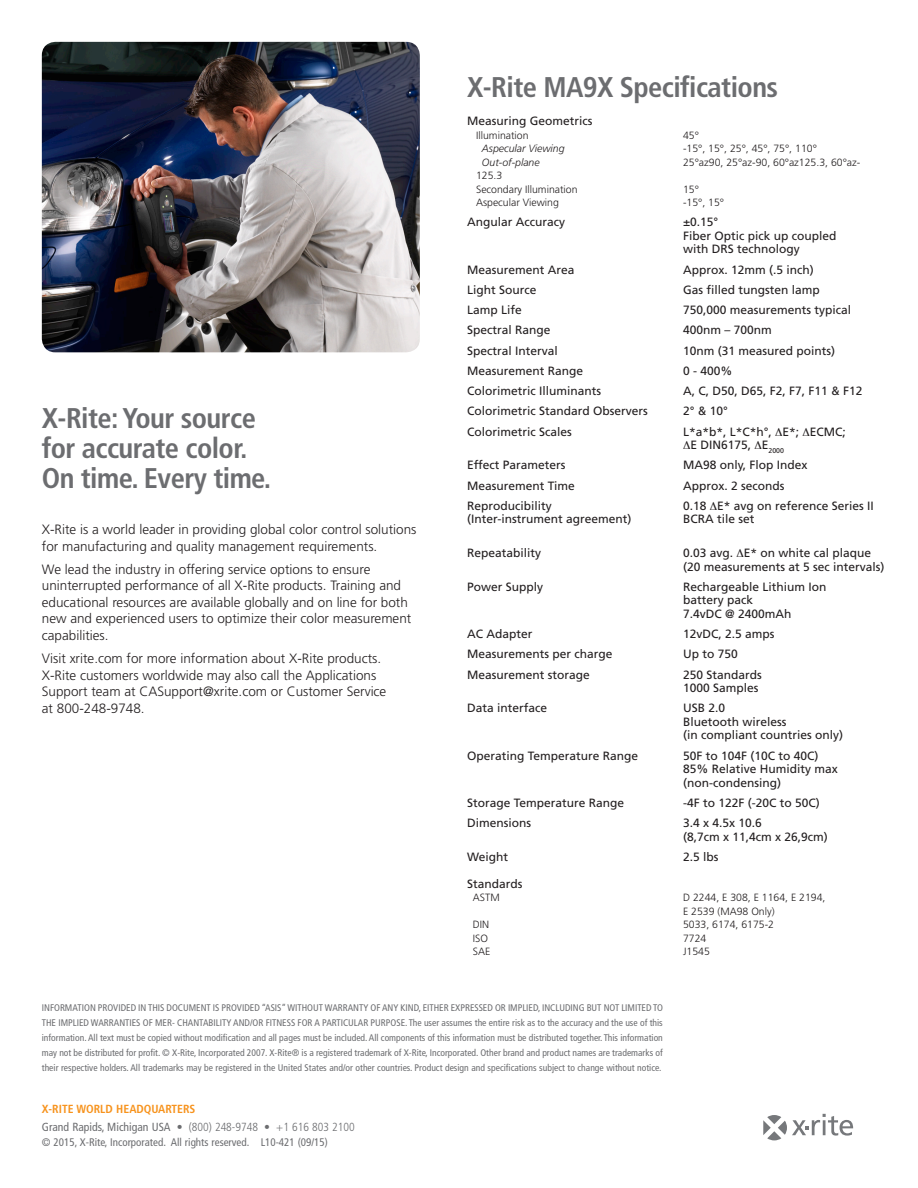
<style>
.page{position:relative;width:918px;height:1188px;background:#fff}
.page>*{position:absolute;margin:0;border:0;box-sizing:border-box;transform-origin:0 0}
.t1{font:700 condensed 28.5px/30px "Frutiger";letter-spacing:-.02em;color:#6c6d70}
.Text{font:300 13.5px/16.5px "Frutiger";color:#231f20}
.SpecSub{font:12px/13.5px "Frutiger";color:#231f20}
.contacts{font:condensed 11.7px "Frutiger";color:#6c6d70}
.contacts-2{font:700 condensed 11.7px "Frutiger";color:#f7931d}
.t2{font:condensed 10.95px "Frutiger";color:#6c6d70}
.SpecBullet{font:300 10.5px "Frutiger";color:#231f20}
.SpecSub-2{font:300 10.5px/13.5px "Frutiger";color:#231f20}
.SpecBullet-2{font:italic 300 10.5px "Frutiger";color:#231f20}
.t3{font:condensed 9.6px/15px "Frutiger";color:#6c6d70;text-align:justify}
.s1{font-weight:300}
</style>
<div class="page">
<img style="left:42px;top:42px;width:378px;height:310px">
<svg style="left:763px;top:1114px;width:90px;height:26px"></svg>
<p class="t1" style="left:42px;top:403px;width:231px">X-Rite: Your source for accurate color.<br>On time. Every time.</p>
<p class="Text" style="left:42px;top:522px;width:376px">X-Rite is a world leader in providing global color control solutions for manufacturing and quality management requirements.</p>
<p class="Text" style="left:42px;top:561px;width:371px">We lead the industry in offering service options to ensure uninterrupted performance of all X-Rite products. Training and educational resources are available globally and on line for both new and experienced users to optimize their color measurement capabilities.</p>
<p class="Text" style="left:42px;top:651px;width:346px">Visit xrite.com for more information about X-Rite products.<br>X-Rite customers worldwide may also call the Applications Support team at CASupport@xrite.com or Customer Service at 800-248-9748.</p>
<p class="t1" style="left:467px;top:72px;width:313px">X-Rite MA9X Specifications</p>
<p class="SpecSub" style="left:467px;top:114px;width:127px">Measuring Geometrics</p>
<p class="SpecBullet" style="left:476px;top:129px;width:54px">Illumination</p>
<p class="SpecBullet" style="left:683px;top:129px;width:17px">45°</p>
<p class="SpecBullet-2" style="left:482px;top:142px;width:84px">Aspecular Viewing</p>
<p class="SpecBullet" style="left:683px;top:143px;width:135px">-15°, 15°, 25°, 45°, 75°, 110°</p>
<p class="SpecBullet-2" style="left:482px;top:156px;width:59px">Out-of-plane</p>
<p class="SpecBullet" style="left:683px;top:156px;width:179px">25°az90, 25°az-90, 60°az125.3, 60°az-</p>
<p class="SpecBullet" style="left:476px;top:170px;width:28px">125.3</p>
<p class="SpecBullet" style="left:476px;top:183px;width:103px">Secondary Illumination</p>
<p class="SpecBullet" style="left:683px;top:183px;width:17px">15°</p>
<p class="SpecBullet" style="left:476px;top:197px;width:84px">Aspecular Viewing</p>
<p class="SpecBullet" style="left:683px;top:197px;width:43px">-15°, 15°</p>
<p class="SpecSub" style="left:467px;top:215px;width:99px">Angular Accuracy</p>
<p class="SpecSub" style="left:683px;top:215px;width:155px">±0.15°<br>Fiber Optic pick up coupled with DRS technology</p>
<p class="SpecSub" style="left:467px;top:263px;width:109px">Measurement Area</p>
<p class="SpecSub" style="left:683px;top:263px;width:132px">Approx. 12mm (.5 inch)</p>
<p class="SpecSub" style="left:467px;top:283px;width:71px">Light Source</p>
<p class="SpecSub" style="left:683px;top:283px;width:138px">Gas filled tungsten lamp</p>
<p class="SpecSub" style="left:467px;top:303px;width:56px">Lamp Life</p>
<p class="SpecSub" style="left:683px;top:303px;width:170px">750,000 measurements typical</p>
<p class="SpecSub" style="left:467px;top:323px;width:85px">Spectral Range</p>
<p class="SpecSub" style="left:683px;top:323px;width:90px">400nm – 700nm</p>
<p class="SpecSub" style="left:467px;top:344px;width:92px">Spectral Interval</p>
<p class="SpecSub" style="left:683px;top:344px;width:154px">10nm (31 measured points)</p>
<p class="SpecSub" style="left:467px;top:364px;width:118px">Measurement Range</p>
<p class="SpecSub" style="left:683px;top:364px;width:51px">0 - 400%</p>
<p class="SpecSub" style="left:467px;top:384px;width:136px">Colorimetric Illuminants</p>
<p class="SpecSub" style="left:683px;top:384px;width:181px">A, C, D50, D65, F2, F7, F11 &amp; F12</p>
<p class="SpecSub" style="left:467px;top:404px;width:182px">Colorimetric Standard Observers</p>
<p class="SpecSub" style="left:683px;top:404px;width:46px">2° &amp; 10°</p>
<p class="SpecSub" style="left:467px;top:425px;width:106px">Colorimetric Scales</p>
<p class="SpecSub" style="left:683px;top:425px;width:164px">L*a*b*, L*C*h°, ∆E*; ∆ECMC; ∆E DIN6175, ∆E<sub>2000</sub></p>
<p class="SpecSub" style="left:467px;top:458px;width:100px">Effect Parameters</p>
<p class="SpecSub" style="left:683px;top:458px;width:126px">MA98 only, Flop Index</p>
<p class="SpecSub" style="left:467px;top:479px;width:109px">Measurement Time</p>
<p class="SpecSub" style="left:683px;top:479px;width:103px">Approx. 2 seconds</p>
<p class="SpecSub" style="left:467px;top:499px;width:86px">Reproducibility</p>
<p class="SpecSub" style="left:683px;top:499px;width:192px">0.18 ∆E* avg on reference Series II</p>
<p class="SpecSub" style="left:467px;top:512px;width:166px">(Inter-instrument agreement)</p>
<p class="SpecSub" style="left:683px;top:512px;width:73px">BCRA tile set</p>
<p class="SpecSub" style="left:467px;top:546px;width:76px">Repeatability</p>
<p class="SpecSub" style="left:683px;top:546px;width:203px">0.03 avg. ∆E* on white cal plaque (20 measurements at 5 sec intervals)</p>
<p class="SpecSub" style="left:467px;top:580px;width:78px">Power Supply</p>
<p class="SpecSub" style="left:683px;top:580px;width:145px">Rechargeable Lithium Ion battery pack<br>7.4vDC @ 2400mAh</p>
<p class="SpecSub" style="left:467px;top:627px;width:67px">AC Adapter</p>
<p class="SpecSub" style="left:683px;top:627px;width:93px">12vDC, 2.5 amps</p>
<p class="SpecSub" style="left:467px;top:647px;width:147px">Measurements per charge</p>
<p class="SpecSub" style="left:683px;top:647px;width:56px">Up to 750</p>
<p class="SpecSub" style="left:467px;top:668px;width:124px">Measurement storage</p>
<p class="SpecSub" style="left:683px;top:668px;width:80px">250 Standards<br>1000 Samples</p>
<p class="SpecSub" style="left:467px;top:701px;width:82px">Data interface</p>
<p class="SpecSub" style="left:683px;top:701px;width:162px">USB 2.0<br>Bluetooth wireless<br>(in compliant countries only)</p>
<p class="SpecSub" style="left:467px;top:749px;width:173px">Operating Temperature Range</p>
<p class="SpecSub" style="left:683px;top:749px;width:156px">50F to 104F (10C to 40C)<br>85% Relative Humidity max (non-condensing)</p>
<p class="SpecSub" style="left:467px;top:796px;width:159px">Storage Temperature Range</p>
<p class="SpecSub" style="left:683px;top:796px;width:138px">-4F to 122F (-20C to 50C)</p>
<p class="SpecSub" style="left:467px;top:816px;width:66px">Dimensions</p>
<p class="SpecSub" style="left:683px;top:816px;width:146px">3.4 x 4.5x 10.6<br>(8,7cm x 11,4cm x 26,9cm)</p>
<p class="SpecSub" style="left:467px;top:850px;width:42px">Weight</p>
<p class="SpecSub" style="left:683px;top:850px;width:37px">2.5 lbs</p>
<p class="SpecSub" style="left:467px;top:877px;width:57px">Standards</p>
<p class="SpecSub-2" style="left:473px;top:891px;width:28px">ASTM</p>
<p class="SpecSub-2" style="left:683px;top:891px;width:144px">D 2244, E 308, E 1164, E 2194,<br>E 2539 (MA98 Only)</p>
<p class="SpecSub-2" style="left:473px;top:918px;width:18px">DIN</p>
<p class="SpecSub-2" style="left:683px;top:918px;width:93px">5033, 6174, 6175-2</p>
<p class="SpecSub-2" style="left:473px;top:932px;width:17px">ISO</p>
<p class="SpecSub-2" style="left:683px;top:932px;width:25px">7724</p>
<p class="SpecSub-2" style="left:473px;top:945px;width:19px">SAE</p>
<p class="SpecSub-2" style="left:683px;top:945px;width:28px">J1545</p>
<p class="t3" style="left:42px;top:1000px;width:623px">INFORMATION PROVIDED IN THIS DOCUMENT IS PROVIDED “ASIS” WITHOUT WARRANTY OF ANY KIND, EITHER EXPRESSED OR IMPLIED, INCLUDING BUT NOT LIMITED TO THE IMPLIED WARRANTIES OF MER- CHANTABILITY AND/OR FITNESS FOR A PARTICULAR PURPOSE. The user assumes the entire risk as to the accuracy and the use of this information. All text must be copied without modification and all pages must be included. All components of this information must be distributed together. This information may not be distributed for profit. © X-Rite, Incorporated 2007. X-Rite® is a registered trademark of X-Rite, Incorporated. Other brand and product names are trademarks of their respective holders. All trademarks may be registered in the United States and/or other countries. Product design and specifications subject to change without notice.</p>
<p class="contacts-2" style="left:42px;top:1102px;width:155px">X-RITE WORLD HEADQUARTERS</p>
<p class="contacts" style="left:42px;top:1121px;width:314px">Grand Rapids, Michigan USA • <span class="s1">(800) 248-9748</span> • <span class="s1">+1 616 803 2100</span></p>
<p class="t2" style="left:42px;top:1136px;width:288px">© 2015, X-Rite, Incorporated. All rights reserved. L10-421 (09/15)</p>
</div>
